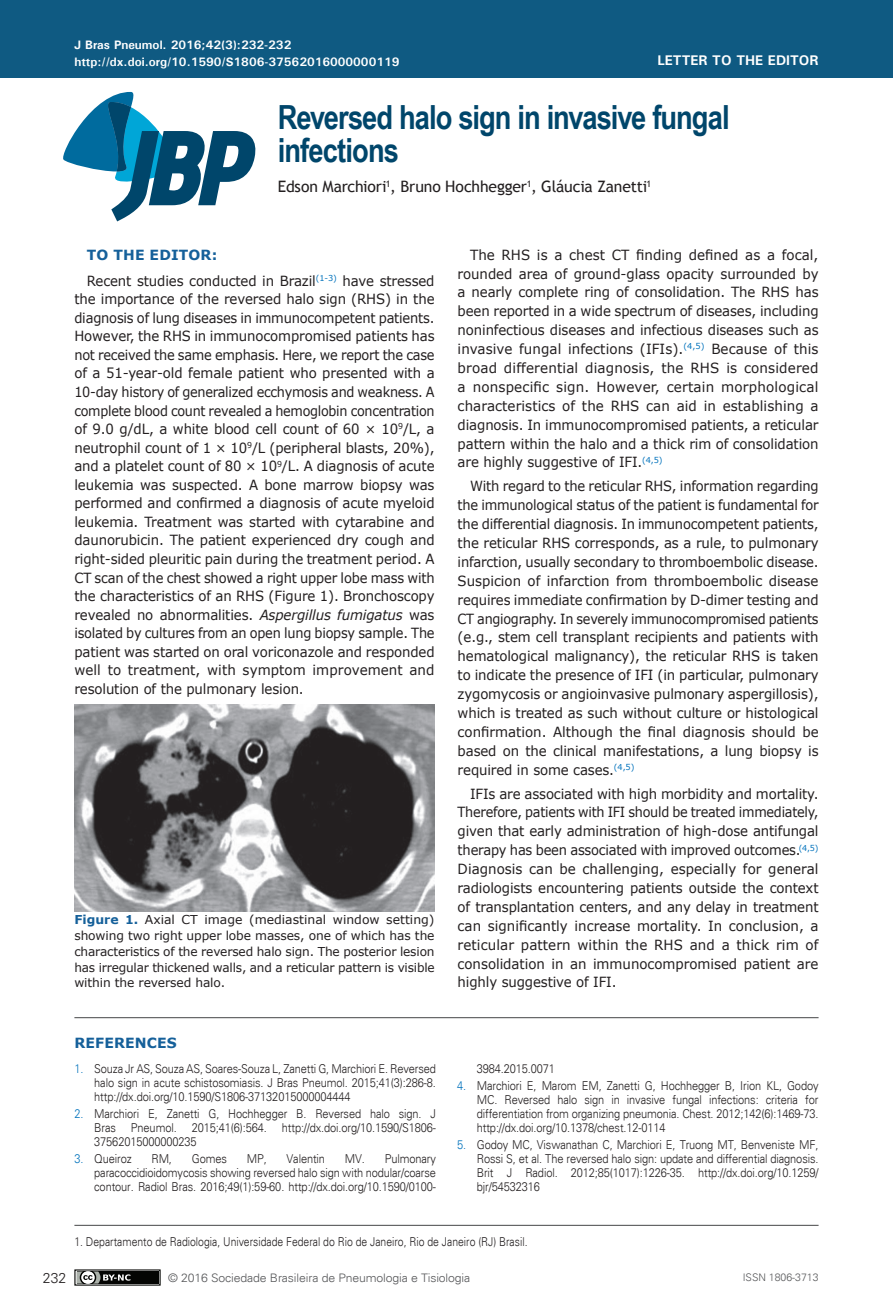
<style>
.page{position:relative;width:893px;height:1315px;background:#fff}
.page>*{position:absolute;margin:0;border:0;box-sizing:border-box;transform-origin:0 0}
.Título{font:700 33.25px/33.2px "Arial Narrow";letter-spacing:-.025em;color:#00466b}
.Autores{font:15.75px "Trebuchet MS";letter-spacing:-.01em;color:#231f20}
.Corpo_EN{font:14px/18.6px "Verdana";letter-spacing:-.01em;color:#231f20;text-align:justify;scale:.95 1}
.Corpo_EN-2{font:14px/18.9px "Verdana";letter-spacing:-.01em;color:#231f20;text-align:justify;scale:.94 1}
.Corpo_EN-3{font:14px/18.9px "Verdana";letter-spacing:-.01em;color:#231f20;text-align:justify;scale:.96 1}
.t1{font:700 14px "Univers";color:#fff}
.Sub_1{font:700 14px "Verdana";letter-spacing:.01em;color:#15609a}
.Título_Refer{font:700 14px "Verdana";letter-spacing:.01em;color:#15609a}
.t2{font:300 14px "Univers";color:#231f20}
.Inst_sem_resumo{font:300 12.25px/14px "Univers";letter-spacing:-.01em;color:#231f20;text-align:justify;scale:.9 1}
.Legendas{font:12.25px/15.8px "Verdana";letter-spacing:-.015em;color:#231f20;text-align:justify}
.Inst_sem_resumo-2{font:300 12.25px "Univers";letter-spacing:-.01em;color:#231f20;scale:.85 1}
.cabeçalho{font:700 12.25px "Univers";color:#fff}
.t3{font:300 11.72px "Univers";letter-spacing:-.01em;color:#57585a;scale:1.04 1}
.t4{font:300 10.5px "Univers";color:#57585a}
.s1{font-style:italic}
.s2{font-weight:700;color:#15609a}
.s3{color:#0072bc}
</style>
<div class="page">
<div style="left:0;top:0;width:893px;height:78px;background:#0f5a82"></div>
<svg style="left:63px;top:91px;width:193px;height:130px"></svg>
<div style="left:75px;top:1270px;width:85px;height:15px;background:#040503"></div>
<div style="left:74px;top:1269px;width:87px;height:16px;border:1px solid #040503"></div>
<svg style="left:74px;top:1269px;width:56px;height:17px"></svg>
<hr style="left:74px;top:1225px;width:745px;height:1px;background:#454647">
<img style="left:74px;top:704px;width:361px;height:207px">
<hr style="left:74px;top:1017px;width:745px;height:1px;background:#454647">
<p class="cabeçalho" style="left:74px;top:38px;width:218px">J Bras Pneumol. 2016;42(3):232-232</p>
<p class="t1" style="left:657px;top:52px;width:163px">LETTER TO THE EDITOR</p>
<p class="cabeçalho" style="left:74px;top:54px;width:327px">http://dx.doi.org/10.1590/S1806-37562016000000119</p>
<p class="Título" style="left:278px;top:99px;width:453px">Reversed halo sign in invasive fungal infections</p>
<p class="Autores" style="left:278px;top:177px;width:375px">Edson Marchiori<sup>1</sup>, Bruno Hochhegger<sup>1</sup>, Gláucia Zanetti<sup>1</sup></p>
<p class="Sub_1" style="left:87px;top:245px;width:132px">TO THE EDITOR:</p>
<p class="Corpo_EN" style="left:74px;top:271px;width:381px;text-indent:12px">Recent studies conducted in Brazil<sup>(1-3)</sup> have stressed the importance of the reversed halo sign (RHS) in the diagnosis of lung diseases in immunocompetent patients.<br>However, the RHS in immunocompromised patients has not received the same emphasis. Here, we report the case of a 51-year-old female patient who presented with a 10-day history of generalized ecchymosis and weakness. A complete blood count revealed a hemoglobin concentration of 9.0 g/dL, a white blood cell count of 60 × 10<sup>9</sup>/L, a neutrophil count of 1 × 10<sup>9</sup>/L (peripheral blasts, 20%), and a platelet count of 80 × 10<sup>9</sup>/L. A diagnosis of acute leukemia was suspected. A bone marrow biopsy was performed and confirmed a diagnosis of acute myeloid leukemia. Treatment was started with cytarabine and daunorubicin. The patient experienced dry cough and right-sided pleuritic pain during the treatment period. A CT scan of the chest showed a right upper lobe mass with the characteristics of an RHS (Figure 1). Bronchoscopy revealed no abnormalities. <span class="s1">Aspergillus fumigatus</span> was isolated by cultures from an open lung biopsy sample. The patient was started on oral voriconazole and responded well to treatment, with symptom improvement and resolution of the pulmonary lesion.</p>
<p class="Legendas" style="left:74px;top:912px;width:362px"><span class="s2">Figure 1.</span> Axial CT image (mediastinal window setting) showing two right upper lobe masses, one of which has the characteristics of the reversed halo sign. The posterior lesion has irregular thickened walls, and a reticular pattern is visible within the reversed halo.</p>
<p class="Corpo_EN-3" style="left:458px;top:245px;width:378px;text-indent:12px">The RHS is a chest CT finding defined as a focal, rounded area of ground-glass opacity surrounded by a nearly complete ring of consolidation. The RHS has been reported in a wide spectrum of diseases, including noninfectious diseases and infectious diseases such as invasive fungal infections (IFIs).<sup>(4,5)</sup> Because of this broad differential diagnosis, the RHS is considered a nonspecific sign. However, certain morphological characteristics of the RHS can aid in establishing a diagnosis. In immunocompromised patients, a reticular pattern within the halo and a thick rim of consolidation are highly suggestive of IFI.<sup>(4,5)</sup></p>
<p class="Corpo_EN-2" style="left:458px;top:476px;width:386px;text-indent:12px">With regard to the reticular RHS, information regarding the immunological status of the patient is fundamental for the differential diagnosis. In immunocompetent patients, the reticular RHS corresponds, as a rule, to pulmonary infarction, usually secondary to thromboembolic disease.<br>Suspicion of infarction from thromboembolic disease requires immediate confirmation by D-dimer testing and CT angiography. In severely immunocompromised patients (e.g., stem cell transplant recipients and patients with hematological malignancy), the reticular RHS is taken to indicate the presence of IFI (in particular, pulmonary zygomycosis or angioinvasive pulmonary aspergillosis), which is treated as such without culture or histological confirmation. Although the final diagnosis should be based on the clinical manifestations, a lung biopsy is required in some cases.<sup>(4,5)</sup></p>
<p class="Corpo_EN" style="left:458px;top:784px;width:381px;text-indent:12px">IFIs are associated with high morbidity and mortality.<br>Therefore, patients with IFI should be treated immediately, given that early administration of high-dose antifungal therapy has been associated with improved outcomes.<sup>(4,5)<br></sup>Diagnosis can be challenging, especially for general radiologists encountering patients outside the context of transplantation centers, and any delay in treatment can significantly increase mortality. In conclusion, a reticular pattern within the RHS and a thick rim of consolidation in an immunocompromised patient are highly suggestive of IFI.</p>
<p class="Título_Refer" style="left:74px;top:1032px;width:104px">REFERENCES</p>
<p class="Inst_sem_resumo" style="left:94px;top:1062px;width:381px;text-indent:-20px"><span class="s3">1.</span> Souza Jr AS, Souza AS, Soares-Souza L, Zanetti G, Marchiori E. Reversed halo sign in acute schistosomiasis. J Bras Pneumol. 2015;41(3):286-8. http://dx.doi.org/10.1590/S1806-37132015000004444</p>
<p class="Inst_sem_resumo" style="left:94px;top:1107px;width:381px;text-indent:-20px"><span class="s3">2.</span> Marchiori E, Zanetti G, Hochhegger B. Reversed halo sign. J Bras Pneumol. 2015;41(6):564. http://dx.doi.org/10.1590/S1806- 37562015000000235</p>
<p class="Inst_sem_resumo" style="left:74px;top:1152px;width:65px"><span class="s3">3.</span> Queiroz</p>
<p class="Inst_sem_resumo" style="left:151px;top:1152px;width:24px">RM,</p>
<p class="Inst_sem_resumo" style="left:192px;top:1152px;width:40px">Gomes</p>
<p class="Inst_sem_resumo" style="left:247px;top:1152px;width:24px">MP,</p>
<p class="Inst_sem_resumo" style="left:287px;top:1152px;width:44px">Valentin</p>
<p class="Inst_sem_resumo" style="left:94px;top:1152px;width:381px;text-indent:251px">MV. Pulmonary paracoccidioidomycosis showing reversed halo sign with nodular/coarse contour. Radiol Bras. 2016;49(1):59-60. http://dx.doi.org/10.1590/0100-</p>
<p class="Inst_sem_resumo" style="left:477px;top:1062px;width:88px">3984.2015.0071</p>
<p class="Inst_sem_resumo" style="left:477px;top:1079px;width:381px;text-indent:-20px"><span class="s3">4.</span> Marchiori E, Marom EM, Zanetti G, Hochhegger B, Irion KL, Godoy MC. Reversed halo sign in invasive fungal infections: criteria for differentiation from organizing pneumonia. Chest. 2012;142(6):1469-73. http://dx.doi.org/10.1378/chest.12-0114</p>
<p class="Inst_sem_resumo" style="left:477px;top:1138px;width:381px;text-indent:-20px"><span class="s3">5.</span> Godoy MC, Viswanathan C, Marchiori E, Truong MT, Benveniste MF, Rossi S, et al. The reversed halo sign: update and differential diagnosis.<br>Brit J Radiol. 2012;85(1017):1226-35. http://dx.doi.org/10.1259/ bjr/54532316</p>
<p class="t2" style="left:43px;top:1269px;width:25px">232</p>
<p class="Inst_sem_resumo-2" style="left:74px;top:1233px;width:535px">1. Departamento de Radiologia, Universidade Federal do Rio de Janeiro, Rio de Janeiro (RJ) Brasil.</p>
<p class="t3" style="left:168px;top:1270px;width:292px">© 2016 Sociedade Brasileira de Pneumologia e Tisiologia</p>
<p class="t4" style="left:743px;top:1271px;width:77px">ISSN 1806-3713</p>
</div>
